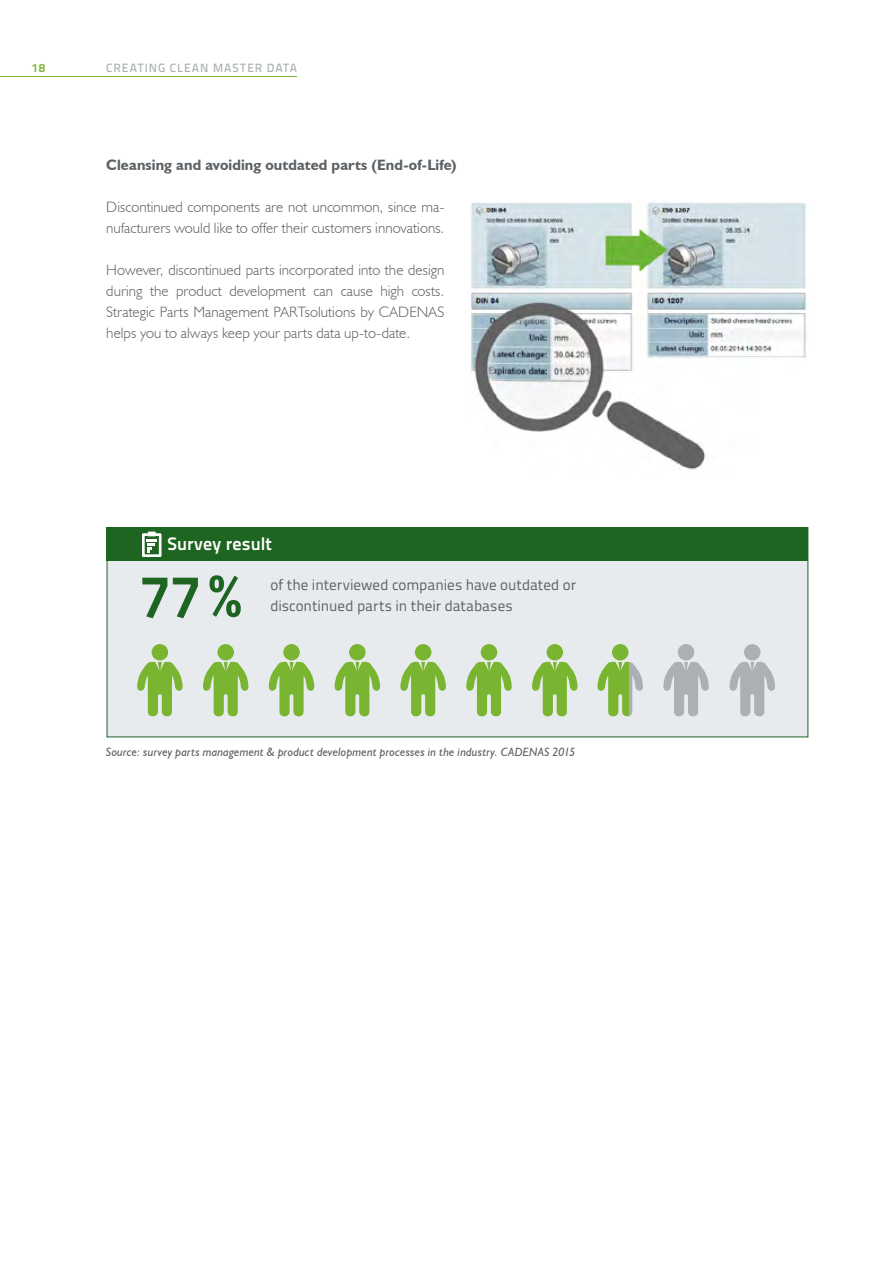
<style>
.page{position:relative;width:893px;height:1263px;background:#fff}
.page>*{position:absolute;margin:0;border:0;box-sizing:border-box;transform-origin:0 0}
.t1{font:60px "Titillium Text 25 L 800 wt";color:#1f6522}
.t2{font:18px "Titillium Text 25 L 800 wt";letter-spacing:.01em;color:#fff}
.t3{font:300 15px/21px "Humanist 521 BT";letter-spacing:.005em;color:#5c6165}
.t4{font:15px/21px "Titillium Text 25 L 400 wt";color:#5c6165}
.t5{font:700 15px "Humanist 521 BT";letter-spacing:.005em;color:#5c6165}
.t6{font:italic 12px "Humanist 521 BT";letter-spacing:.015em;color:#5c6165}
.t7{font:12px "Titillium Text 25 L 600 wt";letter-spacing:.075em;color:#aab0b3}
.t8{font:12px "Titillium Text 25 L 800 wt";color:#79b530}
</style>
<div class="page">
<div style="left:107px;top:528px;width:701px;height:209px;background:#e7ebed"></div>
<div style="left:107px;top:527px;width:701px;height:34px;background:#1f6522"></div>
<svg style="left:137px;top:661px;width:46px;height:55px"></svg>
<div style="left:283px;top:644px;width:17px;height:16px;background:#79b530;border-radius:50%"></div>
<div style="left:152px;top:644px;width:16px;height:16px;background:#79b530;border-radius:50%"></div>
<svg style="left:203px;top:661px;width:46px;height:55px"></svg>
<div style="left:217px;top:644px;width:17px;height:16px;background:#79b530;border-radius:50%"></div>
<div style="left:349px;top:644px;width:17px;height:16px;background:#79b530;border-radius:50%"></div>
<div style="left:744px;top:644px;width:16px;height:16px;background:#aab0b3;border-radius:50%"></div>
<div style="left:547px;top:644px;width:16px;height:16px;background:#79b530;border-radius:50%"></div>
<div style="left:481px;top:644px;width:16px;height:16px;background:#79b530;border-radius:50%"></div>
<div style="left:415px;top:644px;width:16px;height:16px;background:#79b530;border-radius:50%"></div>
<svg style="left:532px;top:661px;width:46px;height:55px"></svg>
<svg style="left:269px;top:661px;width:45px;height:55px"></svg>
<svg style="left:729px;top:662px;width:46px;height:54px"></svg>
<svg style="left:334px;top:661px;width:46px;height:55px"></svg>
<svg style="left:400px;top:661px;width:46px;height:55px"></svg>
<svg style="left:466px;top:661px;width:46px;height:55px"></svg>
<div style="left:678px;top:644px;width:16px;height:16px;background:#aab0b3;border-radius:50%"></div>
<svg style="left:663px;top:662px;width:46px;height:54px"></svg>
<div style="left:612px;top:644px;width:16px;height:16px;background:#79b530;border-radius:50%"></div>
<svg style="left:597px;top:661px;width:46px;height:55px"></svg>
<img style="left:471px;top:202px;width:335px;height:268px">
<svg style="left:142px;top:532px;width:19px;height:24px"></svg>
<hr style="left:0;top:76px;width:297px;height:1px;background:#79b530">
<p class="t8" style="left:32px;top:59px;width:15px">18</p>
<p class="t7" style="left:106px;top:59px;width:192px">CREATING CLEAN MASTER DATA</p>
<p class="t5" style="left:106px;top:155px;width:352px">Cleansing and avoiding outdated parts (End-of-Life)</p>
<p class="t3" style="left:106px;top:196px;width:340px">Discontinued components are not uncommon, since ma&shy;nufacturers would like to offer their customers innovations.</p>
<p class="t3" style="left:106px;top:259px;width:340px;text-align:justify">However, discontinued parts incorporated into the design during the product development can cause high costs.<br>Strategic Parts Management PARTsolutions by CADENAS helps you to always keep your parts data up-to-date.</p>
<p class="t2" style="left:167px;top:530px;width:106px">Survey result</p>
<h1 class="t1" style="left:139px;top:550px;width:103px">77%</h1>
<p class="t4" style="left:270px;top:574px;width:307px">of the interviewed companies have outdated or discontinued parts in their databases</p>
<p class="t6" style="left:106px;top:745px;width:471px">Source: survey parts management &amp; product development processes in the industry. CADENAS 2015</p>
</div>
